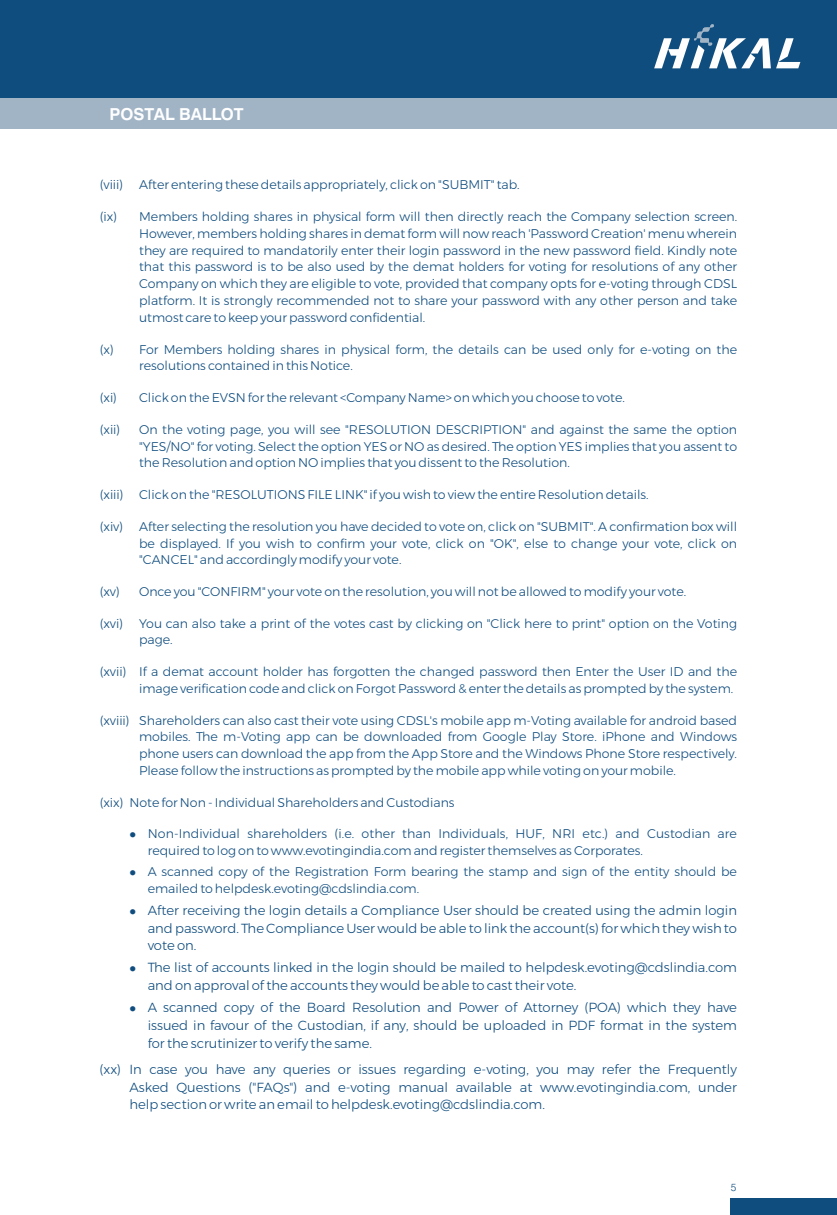
<style>
.page{position:relative;width:837px;height:1215px;background:#fff}
.page>*{position:absolute;margin:0;border:0;box-sizing:border-box;transform-origin:0 0}
.t1{font:700 16.5px "Swiss 721 BT";color:#fefefe}
.t2{font:300 13.2px/17.7px "Montserrat";color:#104d7f;text-align:justify}
.t3{font:300 12.6px/16.8px "Montserrat";color:#104d7f}
.t4{font:300 10.5px "Swiss 721 BT";color:#104d7f}
</style>
<div class="page">
<div style="left:0;top:98px;width:837px;height:31px;background:#a1b4c6"></div>
<div style="left:0;top:0;width:837px;height:98px;background:#104d7f"></div>
<div style="left:731px;top:1198px;width:106px;height:17px;background:#104d7f"></div>
<svg style="left:654px;top:24px;width:146px;height:44px"></svg>
<h1 class="t1" style="left:110px;top:107px;width:136px">POSTAL BALLOT</h1>
<p class="t3" style="left:100px;top:176px;width:25px">(viii)</p>
<p class="t3" style="left:139px;top:176px;width:382px">After entering these details appropriately, click on "SUBMIT" tab.</p>
<p class="t3" style="left:100px;top:208px;width:19px">(ix)</p>
<p class="t3" style="left:139px;top:208px;width:600px;text-align:justify">Members holding shares in physical form will then directly reach the Company selection screen.<br>However, members holding shares in demat form will now reach 'Password Creation' menu wherein they are required to mandatorily enter their login password in the new password field. Kindly note that this password is to be also used by the demat holders for voting for resolutions of any other Company on which they are eligible to vote, provided that company opts for e-voting through CDSL platform. It is strongly recommended not to share your password with any other person and take utmost care to keep your password confidential.</p>
<p class="t3" style="left:139px;top:341px;width:600px;text-indent:-39px">(x) For Members holding shares in physical form, the details can be used only for e-voting on the resolutions contained in this Notice.</p>
<p class="t3" style="left:100px;top:389px;width:19px">(xi)</p>
<p class="t3" style="left:139px;top:389px;width:487px">Click on the EVSN for the relevant &lt;Company Name&gt; on which you choose to vote.</p>
<p class="t3" style="left:100px;top:421px;width:22px">(xii)</p>
<p class="t3" style="left:139px;top:421px;width:600px;text-align:justify">On the voting page, you will see "RESOLUTION DESCRIPTION" and against the same the option "YES/NO" for voting. Select the option YES or NO as desired. The option YES implies that you assent to the Resolution and option NO implies that you dissent to the Resolution.</p>
<p class="t3" style="left:100px;top:486px;width:550px">(xiii) Click on the "RESOLUTIONS FILE LINK" if you wish to view the entire Resolution details.</p>
<p class="t3" style="left:100px;top:518px;width:25px">(xiv)</p>
<p class="t3" style="left:139px;top:518px;width:600px;text-align:justify">After selecting the resolution you have decided to vote on, click on "SUBMIT". A confirmation box will be displayed. If you wish to confirm your vote, click on "OK", else to change your vote, click on "CANCEL" and accordingly modify your vote.</p>
<p class="t3" style="left:100px;top:583px;width:22px">(xv)</p>
<p class="t3" style="left:139px;top:583px;width:549px">Once you "CONFIRM" your vote on the resolution, you will not be allowed to modify your vote.</p>
<p class="t3" style="left:100px;top:615px;width:25px">(xvi)</p>
<p class="t3" style="left:139px;top:615px;width:600px">You can also take a print of the votes cast by clicking on "Click here to print" option on the Voting page.</p>
<p class="t3" style="left:139px;top:663px;width:600px;text-indent:-39px">(xvii) If a demat account holder has forgotten the changed password then Enter the User ID and the image verification code and click on Forgot Password &amp; enter the details as prompted by the system.</p>
<p class="t3" style="left:139px;top:712px;width:600px;text-align:justify;text-indent:-39px">(xviii) Shareholders can also cast their vote using CDSL's mobile app m-Voting available for android based mobiles. The m-Voting app can be downloaded from Google Play Store. iPhone and Windows phone users can download the app from the App Store and the Windows Phone Store respectively.<br>Please follow the instructions as prompted by the mobile app while voting on your mobile.</p>
<p class="t3" style="left:100px;top:794px;width:356px">(xix) Note for Non - Individual Shareholders and Custodians</p>
<p class="t3" style="left:148px;top:825px;width:591px;text-indent:-18px">● Non-Individual shareholders (i.e. other than Individuals, HUF, NRI etc.) and Custodian are required to log on to www.evotingindia.com and register themselves as Corporates.</p>
<p class="t3" style="left:148px;top:863px;width:591px;text-indent:-18px">● A scanned copy of the Registration Form bearing the stamp and sign of the entity should be emailed to helpdesk.evoting@cdslindia.com.</p>
<p class="t2" style="left:148px;top:901px;width:591px;text-indent:-18px">● After receiving the login details a Compliance User should be created using the admin login and password. The Compliance User would be able to link the account(s) for which they wish to vote on.</p>
<p class="t2" style="left:148px;top:959px;width:591px;text-indent:-18px">● The list of accounts linked in the login should be mailed to helpdesk.evoting@cdslindia.com and on approval of the accounts they would be able to cast their vote.</p>
<p class="t2" style="left:148px;top:999px;width:591px;text-indent:-18px">● A scanned copy of the Board Resolution and Power of Attorney (POA) which they have issued in favour of the Custodian, if any, should be uploaded in PDF format in the system for the scrutinizer to verify the same.</p>
<p class="t2" style="left:129px;top:1060px;width:609px;text-indent:-30px">(xx) In case you have any queries or issues regarding e-voting, you may refer the Frequently Asked Questions ("FAQs") and e-voting manual available at www.evotingindia.com, under help section or write an email to helpdesk.evoting@cdslindia.com.</p>
<p class="t4" style="left:731px;top:1183px;width:7px">5</p>
</div>
